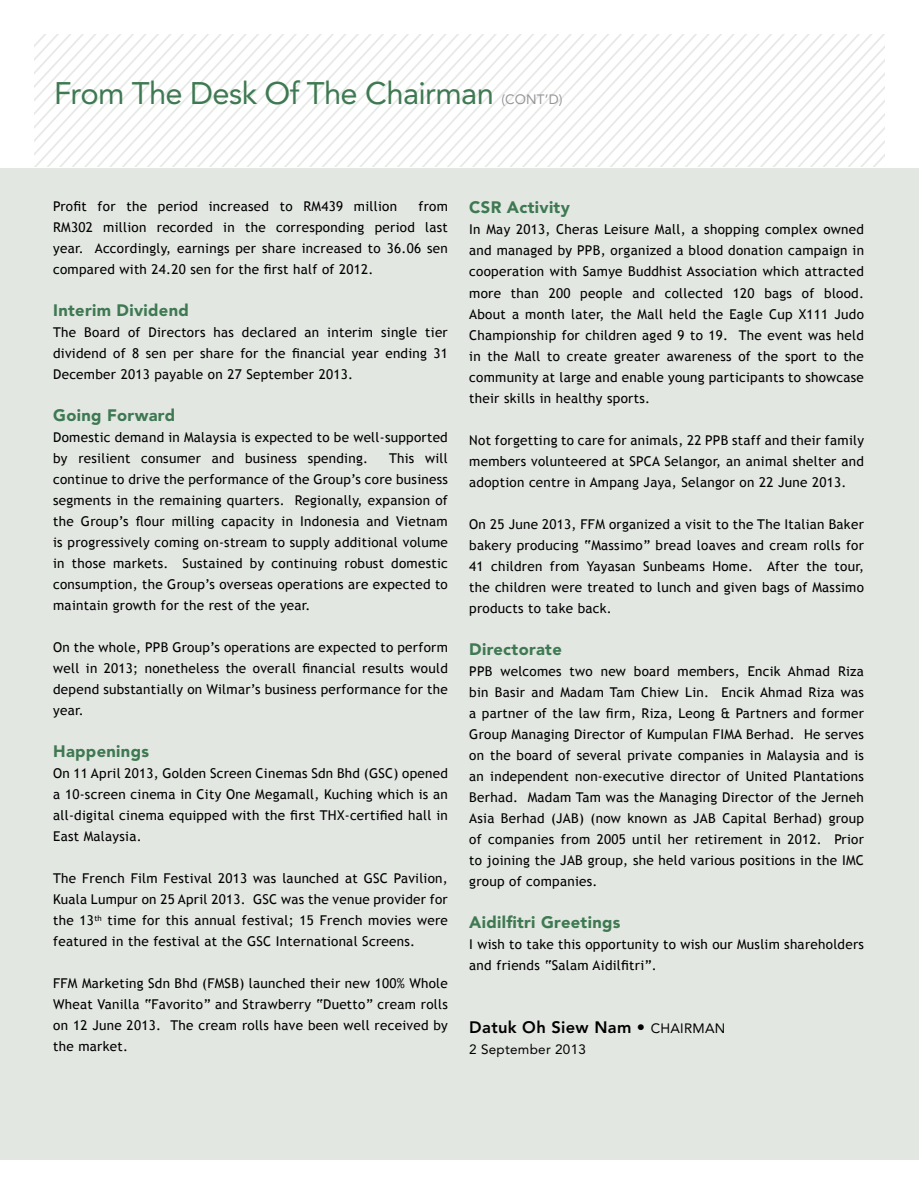
<style>
.page{position:relative;width:919px;height:1191px;background:#fff}
.page>*{position:absolute;margin:0;border:0;box-sizing:border-box;transform-origin:0 0}
.t1{font:30.9px "Avenir LT Std";letter-spacing:-.02em;color:#3e7952}
.t2{font:900 16.5px "Avenir LT Std";letter-spacing:.02em;color:#3e7952}
.t3{font:800 16.5px "Avenir LT Std";letter-spacing:.02em;color:#000}
.t4{font:13.5px/21px "Trebuchet MS";letter-spacing:.02em;color:#000;text-align:justify}
.t5{font:13.5px "Avenir LT Std";letter-spacing:.02em;color:#000}
.t6{font:13.5px "Avenir LT Std";color:#939598}
.s1{font-weight:400;font-size:13.5px}
</style>
<div class="page">
<div style="left:0;top:168px;width:918px;height:991px;background:#e3e7e2"></div>
<svg style="left:34px;top:35px;width:850px;height:132px"></svg>
<h1 class="t1" style="left:54px;top:76px;width:441px">From The Desk Of The Chairman</h1>
<p class="t6" style="left:501px;top:92px;width:63px">(CONT’D)</p>
<p class="t4" style="left:53px;top:196px;width:396px;text-indent:365px">from RM302 million recorded in the corresponding period last year. Accordingly, earnings per share increased to 36.06 sen compared with 24.20 sen for the first half of 2012.</p>
<p class="t2" style="left:53px;top:300px;width:137px">Interim Dividend</p>
<p class="t4" style="left:53px;top:322px;width:396px">The Board of Directors has declared an interim single tier dividend of 8 sen per share for the financial year ending 31<br>December 2013 payable on 27 September 2013.</p>
<p class="t2" style="left:53px;top:405px;width:123px">Going Forward</p>
<p class="t4" style="left:53px;top:427px;width:396px">Domestic demand in Malaysia is expected to be well-supported by resilient consumer and business spending.</p>
<p class="t4" style="left:53px;top:196px;width:345px">Profit for the period increased to RM439 million</p>
<p class="t4" style="left:53px;top:448px;width:396px;text-indent:336px">This will continue to drive the performance of the Group’s core business segments in the remaining quarters. Regionally, expansion of the Group’s flour milling capacity in Indonesia and Vietnam is progressively coming on-stream to supply additional volume in those markets. Sustained by continuing robust domestic consumption, the Group’s overseas operations are expected to maintain growth for the rest of the year.</p>
<p class="t4" style="left:53px;top:637px;width:396px">On the whole, PPB Group’s operations are expected to perform well in 2013; nonetheless the overall financial results would depend substantially on Wilmar’s business performance for the year.</p>
<p class="t2" style="left:53px;top:741px;width:97px">Happenings</p>
<p class="t4" style="left:53px;top:763px;width:396px">On 11 April 2013, Golden Screen Cinemas Sdn Bhd (GSC) opened a 10-screen cinema in City One Megamall, Kuching which is an all-digital cinema equipped with the first THX-certified hall in East Malaysia.</p>
<p class="t4" style="left:53px;top:868px;width:396px">The French Film Festival 2013 was launched at GSC Pavilion, Kuala Lumpur on 25 April 2013. GSC was the venue provider for the 13<sup>th</sup> time for this annual festival; 15 French movies were featured in the festival at the GSC International Screens.</p>
<p class="t4" style="left:53px;top:973px;width:396px">FFM Marketing Sdn Bhd (FMSB) launched their new 100% Whole Wheat Vanilla “Favorito” and Strawberry “Duetto” cream rolls on 12 June 2013. The cream rolls have been well received by the market.</p>
<p class="t2" style="left:469px;top:198px;width:102px">CSR Activity</p>
<p class="t4" style="left:469px;top:219px;width:396px">In May 2013, Cheras Leisure Mall, a shopping complex owned and managed by PPB, organized a blood donation campaign in cooperation with Samye Buddhist Association which attracted more than 200 people and collected 120 bags of blood.<br>About a month later, the Mall held the Eagle Cup X111 Judo Championship for children aged 9 to 19. The event was held in the Mall to create greater awareness of the sport to the community at large and enable young participants to showcase their skills in healthy sports.</p>
<p class="t4" style="left:469px;top:429px;width:396px">Not forgetting to care for animals, 22 PPB staff and their family members volunteered at SPCA Selangor, an animal shelter and adoption centre in Ampang Jaya, Selangor on 22 June 2013.</p>
<p class="t4" style="left:469px;top:513px;width:396px">On 25 June 2013, FFM organized a visit to the The Italian Baker bakery producing “Massimo” bread loaves and cream rolls for 41 children from Yayasan Sunbeams Home. After the tour, the children were treated to lunch and given bags of Massimo products to take back.</p>
<p class="t2" style="left:469px;top:639px;width:94px">Directorate</p>
<p class="t4" style="left:469px;top:660px;width:396px">PPB welcomes two new board members, Encik Ahmad Riza bin Basir and Madam Tam Chiew Lin. Encik Ahmad Riza was a partner of the law firm, Riza, Leong &amp; Partners and former Group Managing Director of Kumpulan FIMA Berhad. He serves on the board of several private companies in Malaysia and is an independent non-executive director of United Plantations Berhad. Madam Tam was the Managing Director of the Jerneh Asia Berhad (JAB) (now known as JAB Capital Berhad) group of companies from 2005 until her retirement in 2012. Prior to joining the JAB group, she held various positions in the IMC group of companies.</p>
<p class="t2" style="left:469px;top:912px;width:153px">Aidilfitri Greetings</p>
<p class="t4" style="left:469px;top:933px;width:396px">I wish to take this opportunity to wish our Muslim shareholders and friends “Salam Aidilfitri”.</p>
<p class="t3" style="left:469px;top:1017px;width:257px">Datuk Oh Siew Nam • <span class="s1">CHAIRMAN</span></p>
<p class="t5" style="left:469px;top:1041px;width:118px">2 September 2013</p>
</div>
